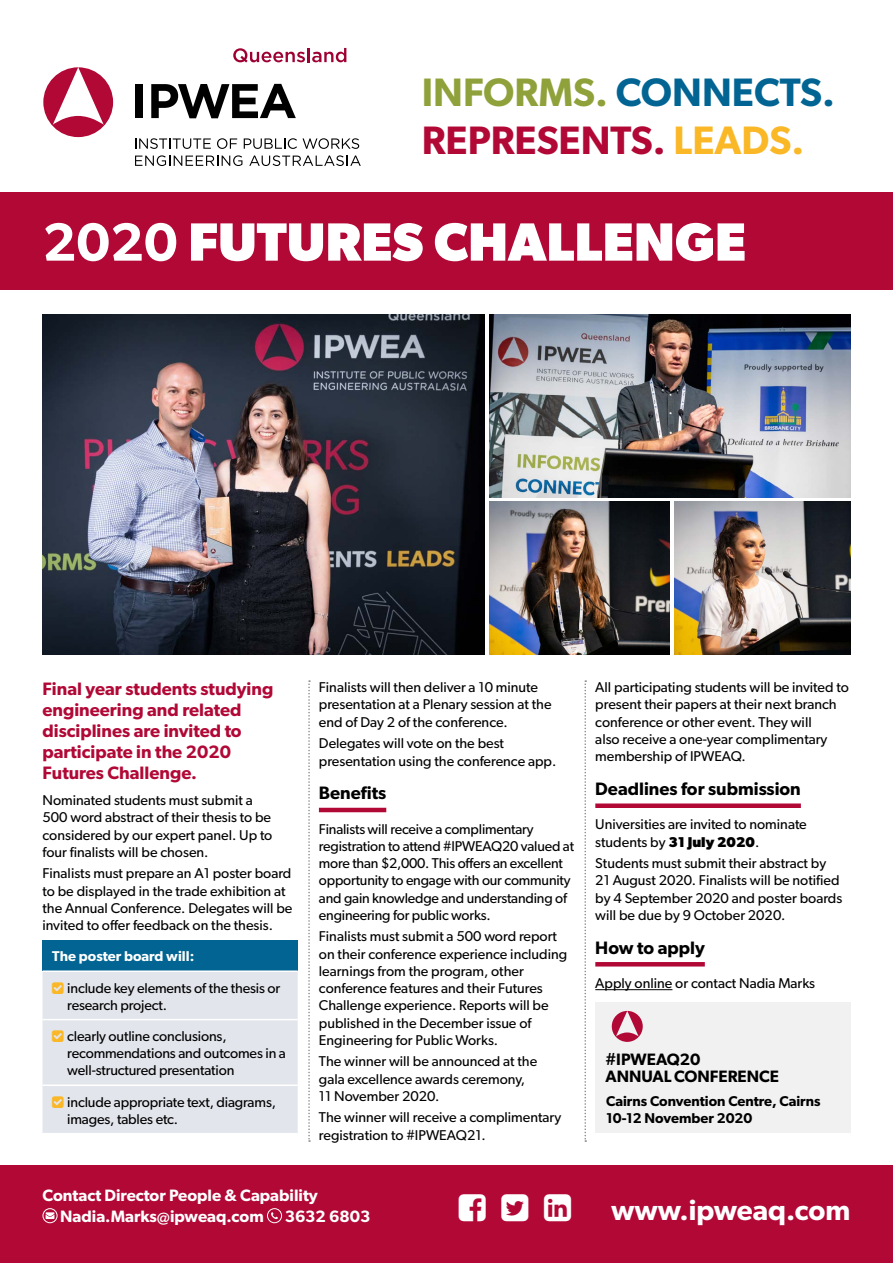
<style>
.page{position:relative;width:893px;height:1263px;background:#fff}
.page>*{position:absolute;margin:0;border:0;box-sizing:border-box;transform-origin:0 0}
.t1{font:700 54px "Gibson";color:#fff}
.t2{font:600 39.75px/47.7px "Gibson";color:#b10836}
.t3{font:600 28.5px "Gibson";color:#fff}
.t4{font:600 18px/21px "Gibson";color:#b10836}
.t5{font:600 18px "Gibson";color:#000}
.t6{font:600 16.5px/21px "Gibson";color:#fff}
.t7{font:600 16.5px/17.2px "Gibson";color:#000}
.t8{font:14.25px/17.2px "Gibson";color:#000}
.t9{font:600 14.25px/16.5px "Gibson";color:#000}
.t10{font:600 14.25px "Gibson";color:#fff}
.s1{color:#8fa13a}
.s2{color:#016492}
.s3{color:#fab726}
.s4{font-weight:600}
.s5{font-weight:700}
</style>
<div class="page">
<div style="left:0;top:1165px;width:893px;height:98px;background:#b10836"></div>
<div style="left:43px;top:1208px;width:15px;height:15px;border:1px solid #fff;border-radius:50%"></div>
<svg style="left:46px;top:1212px;width:8px;height:7px"></svg>
<div style="left:267px;top:1208px;width:15px;height:15px;border:1px solid #fff;border-radius:50%"></div>
<svg style="left:271px;top:1212px;width:7px;height:7px"></svg>
<img style="left:43px;top:315px;width:442px;height:340px">
<img style="left:489px;top:315px;width:361px;height:182px">
<img style="left:489px;top:502px;width:181px;height:153px">
<img style="left:674px;top:502px;width:176px;height:153px">
<div style="left:0;top:192px;width:893px;height:98px;background:#b10836"></div>
<div style="left:43px;top:940px;width:255px;height:31px;background:#016492"></div>
<hr style="left:43px;top:970px;width:255px;height:2px;background:#fff">
<svg style="left:584px;top:680px;width:2px;height:462px"></svg>
<div style="left:135px;top:84px;width:8px;height:34px;background:#000"></div>
<svg style="left:151px;top:84px;width:145px;height:34px"></svg>
<svg style="left:135px;top:138px;width:76px;height:11px"></svg>
<svg style="left:217px;top:138px;width:20px;height:11px"></svg>
<svg style="left:244px;top:138px;width:115px;height:11px"></svg>
<svg style="left:135px;top:155px;width:107px;height:11px"></svg>
<svg style="left:249px;top:155px;width:112px;height:11px"></svg>
<svg style="left:43px;top:67px;width:70px;height:70px"></svg>
<svg style="left:233px;top:48px;width:72px;height:15px"></svg>
<hr style="left:307px;top:48px;width:3px;height:14px;background:#9e0032">
<svg style="left:312px;top:48px;width:34px;height:14px"></svg>
<svg style="left:308px;top:680px;width:2px;height:462px"></svg>
<hr style="left:319px;top:808px;width:67px;height:4px;background:#b10836">
<div style="left:595px;top:803px;width:206px;height:5px;background:#b10836"></div>
<hr style="left:595px;top:962px;width:110px;height:4px;background:#b10836">
<hr style="left:595px;top:989px;width:77px;height:1px;background:#000">
<div style="left:595px;top:1002px;width:255px;height:131px;background:#f1f1f2"></div>
<svg style="left:612px;top:1011px;width:31px;height:31px"></svg>
<div style="left:43px;top:972px;width:255px;height:161px;background:#e2e5ec"></div>
<h2 class="t2" style="left:422px;top:68px;width:415px"><span class="s1">INFORMS.</span> <span class="s2">CONNECTS.<br></span>REPRESENTS. <span class="s3">LEADS.</span></h2>
<h1 class="t1" style="left:43px;top:210px;width:705px"><span class="s4">2020</span> FUTURES CHALLENGE</h1>
<p class="t4" style="left:43px;top:678px;width:232px">Final year students studying engineering and related disciplines are invited to participate in the 2020<br>Futures Challenge.</p>
<p class="t8" style="left:43px;top:791px;width:231px">Nominated students must submit a 500 word abstract of their thesis to be considered by our expert panel. Up to four finalists will be chosen.</p>
<p class="t8" style="left:43px;top:864px;width:251px">Finalists must prepare an A1 poster board to be displayed in the trade exhibition at the Annual Conference. Delegates will be invited to offer feedback on the thesis.</p>
<p class="t10" style="left:52px;top:948px;width:144px">The poster board will:</p>
<p class="t8" style="left:67px;top:979px;width:215px">include key elements of the thesis or research project.</p>
<p class="t8" style="left:67px;top:1027px;width:220px">clearly outline conclusions, recommendations and outcomes in a well-structured presentation</p>
<p class="t8" style="left:67px;top:1093px;width:210px">include appropriate text, diagrams, images, tables etc.</p>
<p class="t8" style="left:319px;top:678px;width:234px">Finalists will then deliver a 10 minute presentation at a Plenary session at the end of Day 2 of the conference.</p>
<p class="t8" style="left:319px;top:734px;width:239px">Delegates will vote on the best presentation using the conference app.</p>
<p class="t5" style="left:319px;top:782px;width:69px">Benefits</p>
<p class="t8" style="left:319px;top:820px;width:257px">Finalists will receive a complimentary registration to attend #IPWEAQ20 valued at more than $2,000. This offers an excellent opportunity to engage with our community and gain knowledge and understanding of engineering for public works.</p>
<p class="t8" style="left:319px;top:927px;width:250px">Finalists must submit a 500 word report on their conference experience including learnings from the program, other conference features and their Futures Challenge experience. Reports will be published in the December issue of Engineering for Public Works.</p>
<p class="t8" style="left:319px;top:1052px;width:220px">The winner will be announced at the gala excellence awards ceremony,<br>11 November 2020.</p>
<p class="t8" style="left:319px;top:1108px;width:244px">The winner will receive a complimentary registration to #IPWEAQ21.</p>
<p class="t6" style="left:60px;top:1184px;width:259px;text-indent:-18px">Contact Director People &amp; Capability<br>Nadia.Marks@ipweaq.com</p>
<p class="t6" style="left:285px;top:1205px;width:87px">3632 6803</p>
<p class="t8" style="left:595px;top:678px;width:255px">All participating students will be invited to present their papers at their next branch conference or other event. They will<br>also receive a one-year complimentary membership of IPWEAQ.</p>
<p class="t5" style="left:595px;top:778px;width:207px">Deadlines for submission</p>
<p class="t8" style="left:595px;top:815px;width:213px">Universities are invited to nominate students by <span class="s5">31 July 2020</span>.</p>
<p class="t8" style="left:595px;top:854px;width:248px">Students must submit their abstract by 21 August 2020. Finalists will be notified by 4 September 2020 and poster boards will be due by 9 October 2020.</p>
<p class="t5" style="left:595px;top:936px;width:111px">How to apply</p>
<p class="t8" style="left:595px;top:974px;width:221px">Apply online or contact Nadia Marks</p>
<p class="t7" style="left:605px;top:1050px;width:175px">#IPWEAQ20<br>ANNUAL CONFERENCE</p>
<p class="t9" style="left:606px;top:1093px;width:216px">Cairns Convention Centre, Cairns<br>10-12 November 2020</p>
<h3 class="t3" style="left:611px;top:1193px;width:241px">www.ipweaq.com</h3>
</div>
